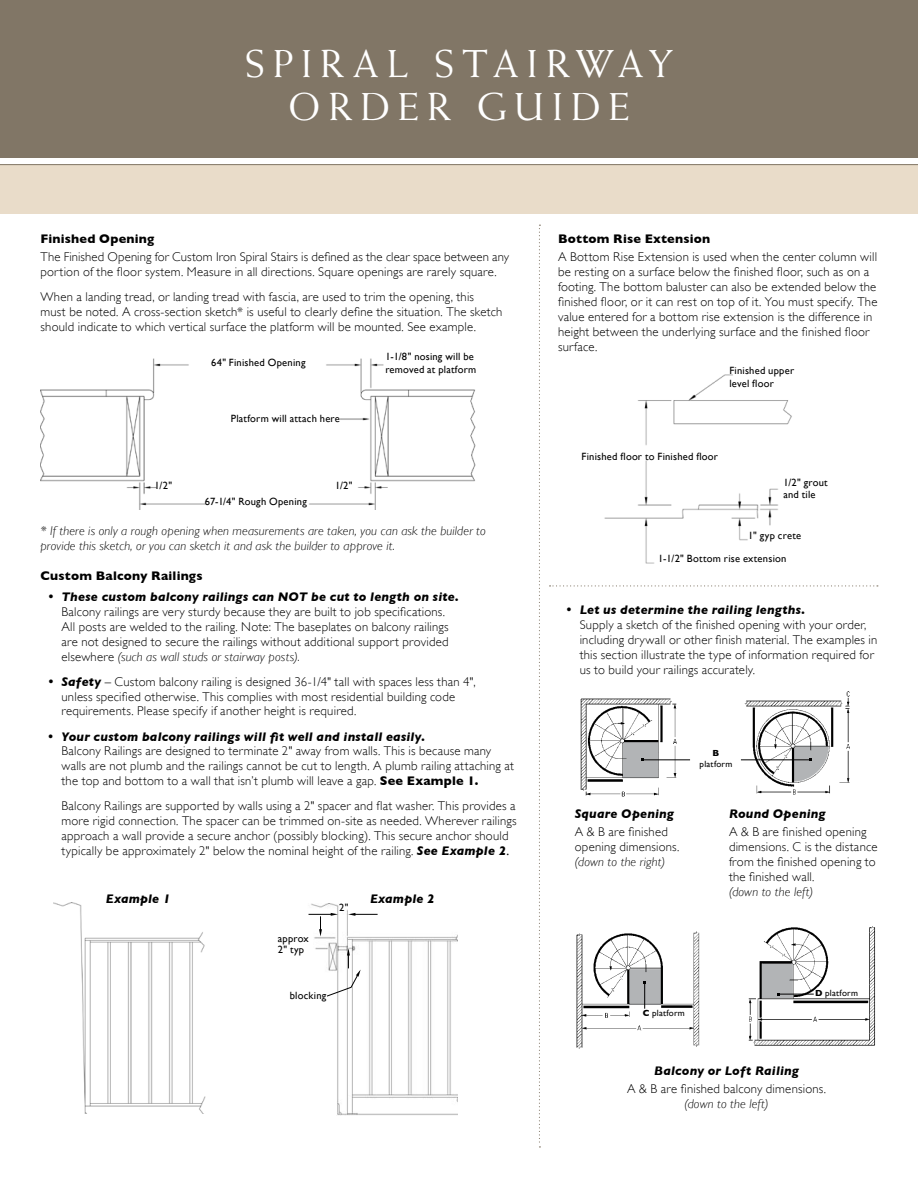
<style>
.page{position:relative;width:918px;height:1188px;background:#fff}
.page>*{position:absolute;margin:0;border:0;box-sizing:border-box;transform-origin:0 0}
.t1{font:39px/43.8px "Weiss";letter-spacing:.2em;color:#fff;text-align:center}
.t2{font:300 12.75px/15px "Gill Sans";letter-spacing:.02em;color:#000}
.t3{font:italic 300 12.75px/15px "Gill Sans";letter-spacing:.015em;color:#000}
.t4{font:italic 700 12.75px "Gill Sans";letter-spacing:.015em;color:#000}
.t5{font:700 12.75px "Gill Sans";letter-spacing:.015em;color:#000}
.t6{font:10.5px/12.6px "Gill Sans";letter-spacing:.02em;color:#000}
.t7{font:9px "Gill Sans";letter-spacing:.025em;color:#000}
.t8{font:700 9px "Gill Sans";color:#000}
.s1{font-weight:700;font-style:italic}
.s2{font-style:italic}
.s3{font-weight:700}
.s4{font-weight:400}
</style>
<div class="page">
<img style="left:40px;top:358px;width:436px;height:152px">
<img style="left:604px;top:374px;width:188px;height:190px">
<img style="left:740px;top:691px;width:110px;height:104px">
<img style="left:580px;top:698px;width:111px;height:99px">
<img style="left:576px;top:931px;width:124px;height:118px">
<img style="left:748px;top:926px;width:127px;height:120px">
<hr style="left:642px;top:759px;width:48px;height:1px;background:#000">
<hr style="left:741px;top:759px;width:69px;height:1px;background:#000">
<hr style="left:779px;top:994px;width:35px;height:1px;background:#000">
<svg style="left:643px;top:981px;width:3px;height:28px"></svg>
<img style="left:54px;top:903px;width:152px;height:211px">
<img style="left:308px;top:903px;width:149px;height:213px">
<svg style="left:309px;top:913px;width:29px;height:23px"></svg>
<svg style="left:348px;top:913px;width:30px;height:3px"></svg>
<svg style="left:327px;top:948px;width:34px;height:49px"></svg>
<div style="left:0;top:165px;width:918px;height:49px;background:#e9dcc9"></div>
<hr style="left:0;top:164px;width:918px;height:1px;background:#817666">
<div style="left:0;top:0;width:918px;height:158px;background:#817666"></div>
<svg style="left:539px;top:225px;width:1px;height:923px"></svg>
<svg style="left:550px;top:585px;width:328px;height:1px"></svg>
<h1 class="t1" style="left:245px;top:41px;width:430px">SPIRAL STAIRWAY<br>ORDER GUIDE</h1>
<p class="t5" style="left:41px;top:231px;width:115px">Finished Opening</p>
<p class="t2" style="left:41px;top:249px;width:470px">The Finished Opening for Custom Iron Spiral Stairs is defined as the clear space between any portion of the floor system. Measure in all directions. Square openings are rarely square.</p>
<p class="t2" style="left:41px;top:289px;width:463px">When a landing tread, or landing tread with fascia, are used to trim the opening, this must be noted. A cross-section sketch* is useful to clearly define the situation. The sketch should indicate to which vertical surface the platform will be mounted. See example.</p>
<p class="t6" style="left:211px;top:356px;width:96px">64" Finished Opening</p>
<p class="t6" style="left:231px;top:412px;width:111px">Platform will attach here</p>
<p class="t6" style="left:155px;top:479px;width:19px">1/2"</p>
<p class="t6" style="left:335px;top:479px;width:19px">1/2"</p>
<p class="t6" style="left:205px;top:495px;width:103px">67-1/4" Rough Opening</p>
<p class="t6" style="left:385px;top:350px;width:92px">1-1/8" nosing will be removed at platform</p>
<p class="t3" style="left:41px;top:523px;width:447px">* If there is only a rough opening when measurements are taken, you can ask the builder to provide this sketch, or you can sketch it and ask the builder to approve it.</p>
<p class="t5" style="left:40px;top:568px;width:164px">Custom Balcony Railings</p>
<p class="t2" style="left:62px;top:589px;width:399px;text-indent:-14px">• <span class="s1">These custom balcony railings can NOT be cut to length on site.<br></span>Balcony railings are very sturdy because they are built to job specifications.<br>All posts are welded to the railing. Note: The baseplates on balcony railings are not designed to secure the railings without additional support provided elsewhere <span class="s2">(such as wall studs or stairway posts).</span></p>
<p class="t2" style="left:62px;top:674px;width:416px;text-indent:-14px">• <span class="s1">Safety</span> – Custom balcony railing is designed 36-1/4" tall with spaces less than 4", unless specified otherwise. This complies with most residential building code requirements. Please specify if another height is required.</p>
<p class="t2" style="left:62px;top:729px;width:454px;text-indent:-14px">• <span class="s1">Your custom balcony railings will fit well and install easily.<br></span>Balcony Railings are designed to terminate 2" away from walls. This is because many walls are not plumb and the railings cannot be cut to length. A plumb railing attaching at the top and bottom to a wall that isn’t plumb will leave a gap. <span class="s3">See Example 1.</span></p>
<p class="t2" style="left:62px;top:799px;width:457px">Balcony Railings are supported by walls using a 2" spacer and flat washer. This provides a more rigid connection. The spacer can be trimmed on-site as needed. Wherever railings approach a wall provide a secure anchor (possibly blocking). This secure anchor should typically be approximately 2" below the nominal height of the railing. <span class="s1">See Example 2</span><span class="s4">.</span></p>
<p class="t4" style="left:106px;top:891px;width:66px">Example 1</p>
<p class="t4" style="left:370px;top:891px;width:66px">Example 2</p>
<p class="t6" style="left:278px;top:933px;width:33px;line-height:10.5px">approx<br>2" typ</p>
<p class="t6" style="left:290px;top:989px;width:38px">blocking</p>
<p class="t6" style="left:339px;top:901px;width:11px">2"</p>
<p class="t5" style="left:558px;top:231px;width:154px">Bottom Rise Extension</p>
<p class="t2" style="left:558px;top:249px;width:321px">A Bottom Rise Extension is used when the center column will be resting on a surface below the finished floor, such as on a footing. The bottom baluster can also be extended below the finished floor, or it can rest on top of it. You must specify. The value entered for a bottom rise extension is the difference in height between the underlying surface and the finished floor surface.</p>
<p class="t6" style="left:729px;top:364px;width:66px">Finished upper level floor</p>
<p class="t6" style="left:582px;top:450px;width:138px">Finished floor to Finished floor</p>
<p class="t6" style="left:783px;top:476px;width:46px">1/2" grout and tile</p>
<p class="t6" style="left:748px;top:529px;width:55px">1" gyp crete</p>
<p class="t6" style="left:658px;top:552px;width:130px">1-1/2" Bottom rise extension</p>
<p class="t2" style="left:580px;top:602px;width:299px;text-indent:-14px">• <span class="s1">Let us determine the railing lengths.<br></span>Supply a sketch of the finished opening with your order, including drywall or other finish material. The examples in this section illustrate the type of information required for us to build your railings accurately.</p>
<p class="t4" style="left:575px;top:806px;width:101px">Square Opening</p>
<p class="t2" style="left:575px;top:824px;width:106px">A &amp; B are finished opening dimensions.</p>
<p class="t3" style="left:575px;top:854px;width:92px">(down to the right)</p>
<p class="t8" style="left:713px;top:748px;width:8px">B</p>
<p class="t7" style="left:700px;top:758px;width:34px">platform</p>
<p class="t4" style="left:729px;top:806px;width:98px">Round Opening</p>
<p class="t2" style="left:729px;top:824px;width:150px">A &amp; B are finished opening dimensions. C is the distance from the finished opening to the finished wall.</p>
<p class="t3" style="left:729px;top:884px;width:86px">(down to the left)</p>
<p class="t7" style="left:643px;top:1008px;width:43px"><span class="s3">C</span> platform</p>
<p class="t7" style="left:815px;top:987px;width:44px"><span class="s3">D</span> platform</p>
<p class="t4" style="left:654px;top:1063px;width:146px">Balcony or Loft Railing</p>
<p class="t2" style="left:627px;top:1082px;width:200px">A &amp; B are finished balcony dimensions.</p>
<p class="t3" style="left:684px;top:1097px;width:86px">(down to the left)</p>
</div>
